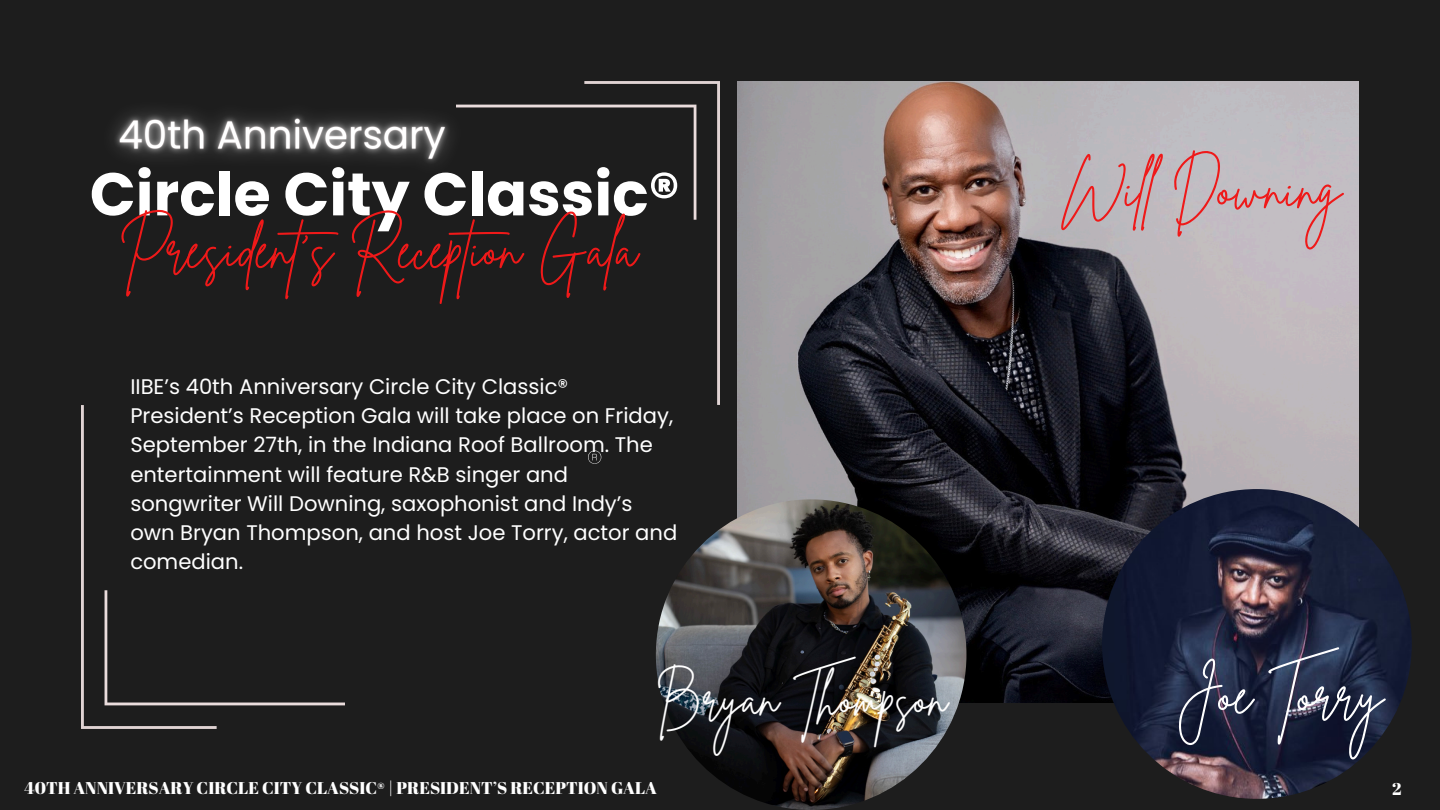
<style>
.page{position:relative;width:1440px;height:810px;background:#1d1d1d}
.page>*{position:absolute;margin:0;border:0;box-sizing:border-box;transform-origin:0 0}
.t1{font:700 60.3px "Poppins";color:#fff}
.t2{font:54.4px "Brittany Signature";color:#ef1919}
.t3{font:54.4px "Brittany Signature";color:#fff}
.t4{font:48.2px "Brittany Signature";color:#fff}
.t5{font:21.1px/29.2px "Poppins";color:#fff}
.t6{font:17px "Abril Fatface";color:#fff}
</style>
<div class="page">
<svg style="left:81px;top:405px;width:264px;height:324px"></svg>
<svg style="left:486px;top:81px;width:234px;height:324px"></svg>
<img style="left:737px;top:81px;width:622px;height:622px">
<img style="left:1102px;top:489px;width:310px;height:310px;border-radius:50%">
<img style="left:114px;top:104px;width:372px;height:60px">
<svg style="left:588px;top:450px;width:13px;height:14px"></svg>
<img style="left:656px;top:499px;width:310px;height:311px;border-radius:50%">
<h5 class="t1" style="left:90px;top:152px;width:591px">Circle City Classic®</h5>
<p class="t2" style="left:119px;top:214px;width:520px">President’s Reception Gala</p>
<h2 class="t5" style="left:130px;top:372px;width:548px">IIBE’s 40th Anniversary Circle City Classic® President’s Reception Gala will take place on Friday, September 27th, in the Indiana Roof Ballroom. The entertainment will feature R&amp;B singer and songwriter Will Downing, saxophonist and Indy’s own Bryan Thompson, and host Joe Torry, actor and comedian.</h2>
<p class="t2" style="left:1061px;top:154px;width:281px">Wil Downing</p>
<p class="t4" style="left:656px;top:667px;width:293px">Bryan Thompson</p>
<p class="t3" style="left:1176px;top:659px;width:208px">Joe Torry</p>
<p class="t6" style="left:25px;top:776px;width:634px">40TH ANNIVERSARY CIRCLE CITY CLASSIC® | PRESIDENT’S RECEPTION GALA</p>
<h1 class="t6" style="left:1392px;top:777px;width:11px">2</h1>
</div>
